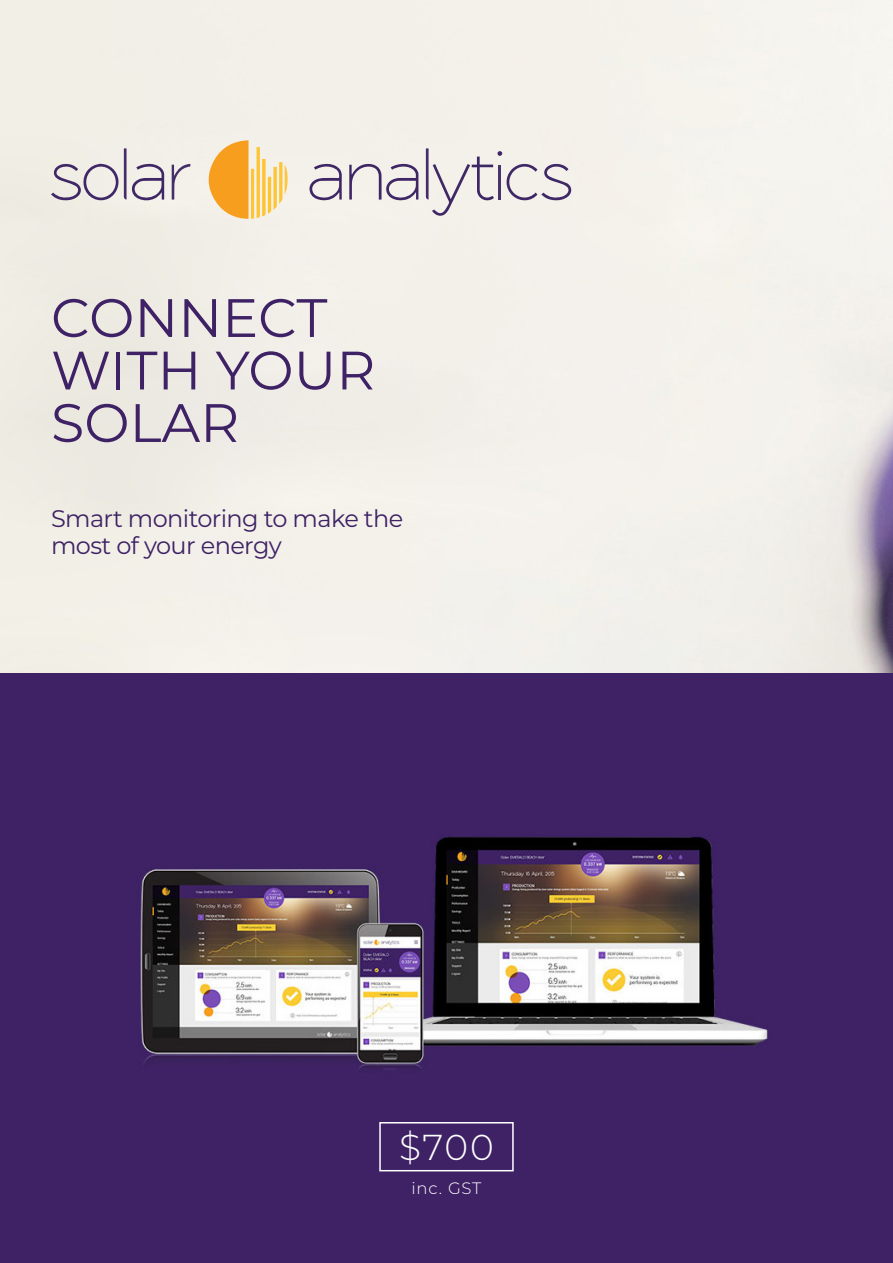
<style>
.page{position:relative;width:893px;height:1263px;background:#fff}
.page>*{position:absolute;margin:0;border:0;box-sizing:border-box;transform-origin:0 0}
.t1{font:54px/52.5px "Montserrat";color:#3e2265}
.t2{font:300 36px "Montserrat";color:#fff}
.t3{font:24px/27px "Montserrat";letter-spacing:-.025em;color:#3e2265}
.t4{font:300 16.5px "Montserrat";letter-spacing:.05em;color:#fff}
</style>
<div class="page">
<div style="left:0;top:660px;width:892px;height:603px;background:#3f2265"></div>
<img style="left:140px;top:720px;width:753px;height:366px">
<div style="left:0;top:0;width:893px;height:673px;background:#f3f0ea"></div>
<svg style="left:309px;top:163px;width:33px;height:38px"></svg>
<svg style="left:349px;top:163px;width:69px;height:38px;background:#cbc3cc"></svg>
<svg style="left:172px;top:164px;width:18px;height:36px"></svg>
<svg style="left:51px;top:148px;width:113px;height:55px;background:#d4ced1"></svg>
<svg style="left:206px;top:140px;width:83px;height:79px;background:#f6ca80"></svg>
<svg style="left:426px;top:148px;width:145px;height:68px;background:#ddd8d9"></svg>
<div style="left:379px;top:1122px;width:135px;height:49px;border:2px solid #fff"></div>
<h1 class="t1" style="left:51px;top:296px;width:326px">CONNECT<br>WITH YOUR<br>SOLAR</h1>
<p class="t3" style="left:51px;top:507px;width:354px">Smart monitoring to make the most of your energy</p>
<h2 class="t2" style="left:399px;top:1130px;width:96px">$700</h2>
<p class="t4" style="left:411px;top:1181px;width:72px">inc. GST</p>
</div>
